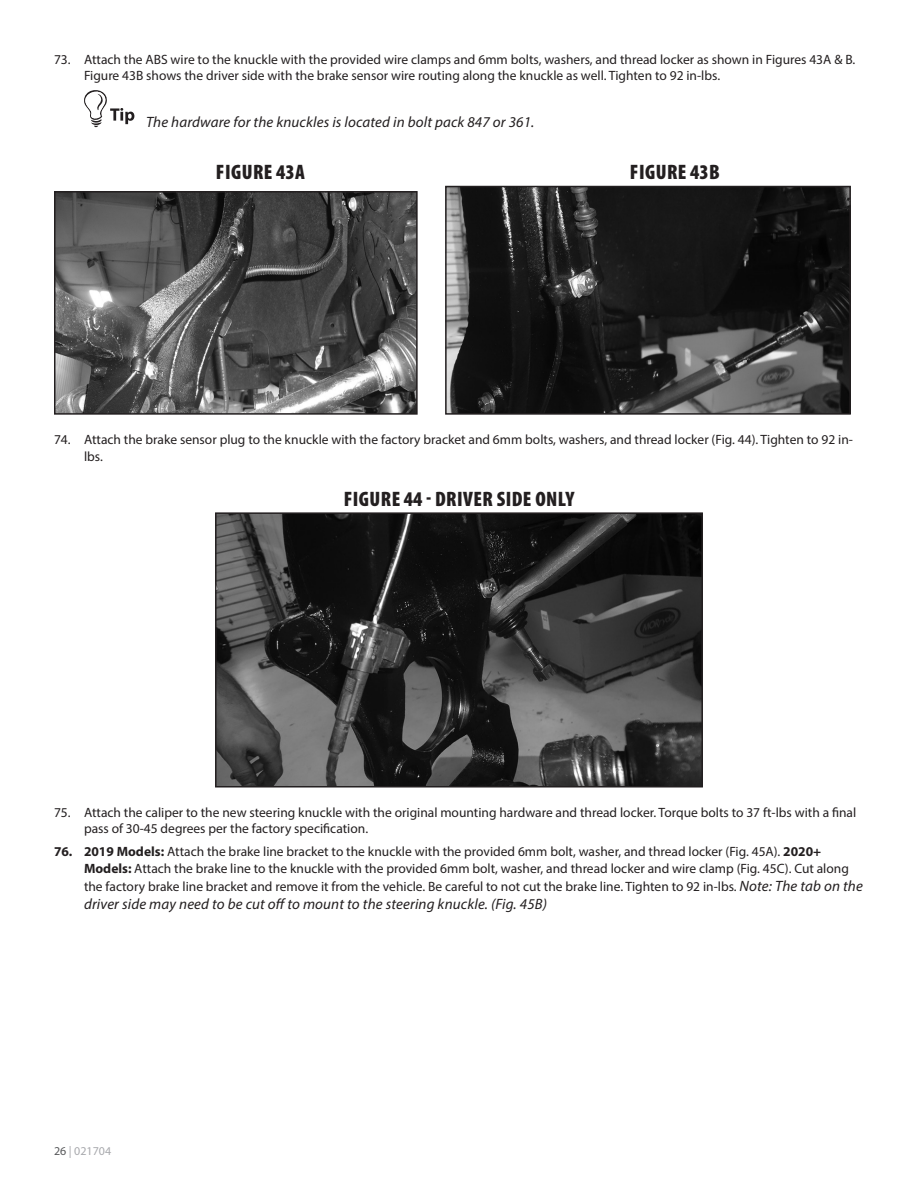
<style>
.page{position:relative;width:918px;height:1188px;background:#fff}
.page>*{position:absolute;margin:0;border:0;box-sizing:border-box;transform-origin:0 0}
.Photo-Caption{font:900 condensed 21px "Myriad Pro";letter-spacing:.02em;color:#231f20}
.Special__-_Note{font:italic 15px "Myriad Pro";letter-spacing:.01em;color:#231f20}
.t1{font:13.5px/16.2px "Myriad Pro";color:#231f20}
.t2{font:12px "Myriad Pro";color:#a8a9ad}
.s1{font-weight:700}
.s2{font-style:italic;font-size:15px}
.s3{color:#57585a}
</style>
<div class="page">
<svg style="left:84px;top:90px;width:50px;height:38px"></svg>
<img style="left:57px;top:194px;width:358px;height:218px">
<div style="left:54px;top:191px;width:364px;height:224px;border:2px solid #231f20"></div>
<img style="left:448px;top:189px;width:400px;height:223px">
<div style="left:445px;top:186px;width:406px;height:229px;border:2px solid #231f20"></div>
<img style="left:218px;top:515px;width:482px;height:270px">
<div style="left:215px;top:512px;width:488px;height:276px;border:2px solid #231f20"></div>
<p class="t1" style="left:84px;top:51px;width:773px;text-indent:-30px">73. Attach the ABS wire to the knuckle with the provided wire clamps and 6mm bolts, washers, and thread locker as shown in Figures 43A &amp; B.<br>Figure 43B shows the driver side with the brake sensor wire routing along the knuckle as well. Tighten to 92 in-lbs.</p>
<p class="Special__-_Note" style="left:146px;top:113px;width:390px">The hardware for the knuckles is located in bolt pack 847 or 361.</p>
<p class="Photo-Caption" style="left:216px;top:159px;width:90px">FIGURE 43A</p>
<p class="Photo-Caption" style="left:630px;top:159px;width:91px">FIGURE 43B</p>
<p class="t1" style="left:84px;top:432px;width:771px;text-indent:-30px">74. Attach the brake sensor plug to the knuckle with the factory bracket and 6mm bolts, washers, and thread locker (Fig. 44). Tighten to 92 in&shy;lbs.</p>
<p class="Photo-Caption" style="left:344px;top:486px;width:232px">FIGURE 44 - DRIVER SIDE ONLY</p>
<p class="t1" style="left:84px;top:804px;width:774px;text-indent:-30px">75. Attach the caliper to the new steering knuckle with the original mounting hardware and thread locker. Torque bolts to 37 ft-lbs with a final pass of 30-45 degrees per the factory specification.</p>
<p class="t1" style="left:84px;top:844px;width:766px;text-indent:-30px"><span class="s1">76. 2019 Models:</span> Attach the brake line bracket to the knuckle with the provided 6mm bolt, washer, and thread locker (Fig. 45A). <span class="s1">2020+<br>Models:</span> Attach the brake line to the knuckle with the provided 6mm bolt, washer, and thread locker and wire clamp (Fig. 45C). Cut along</p>
<p class="t1" style="left:84px;top:878px;width:780px">the factory brake line bracket and remove it from the vehicle. Be careful to not cut the brake line. Tighten to 92 in-lbs. <span class="s2">Note: The tab on the</span></p>
<p class="Special__-_Note" style="left:84px;top:894px;width:465px">driver side may need to be cut off to mount to the steering knuckle. (Fig. 45B)</p>
<p class="t2" style="left:54px;top:1143px;width:59px"><span class="s3">26</span> | 021704</p>
</div>
